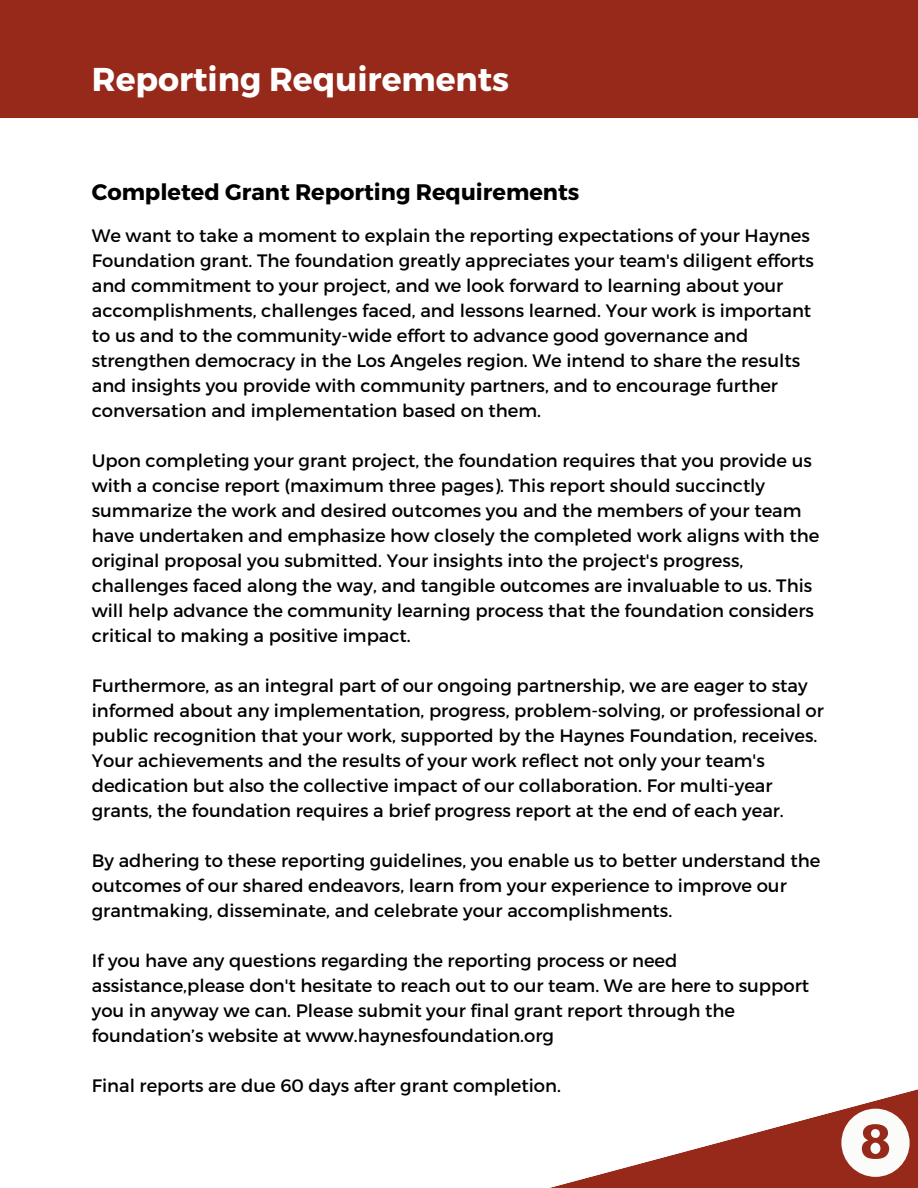
<style>
.page{position:relative;width:918px;height:1188px;background:#fff}
.page>*{position:absolute;margin:0;border:0;box-sizing:border-box;transform-origin:0 0}
.t1{font:700 33px "Montserrat";color:#fff}
.t2{font:700 22.5px "Montserrat";color:#000}
.t3{font:18px/25px "Montserrat";color:#000}
</style>
<div class="page">
<div style="left:0;top:0;width:918px;height:118px;background:#962919"></div>
<svg style="left:550px;top:1089px;width:368px;height:99px"></svg>
<svg style="left:841px;top:1109px;width:69px;height:68px"></svg>
<p class="t1" style="left:92px;top:58px;width:419px">Reporting Requirements</p>
<p class="t2" style="left:92px;top:178px;width:489px">Completed Grant Reporting Requirements</p>
<p class="t3" style="left:92px;top:222px;width:724px">We want to take a moment to explain the reporting expectations of your Haynes Foundation grant. The foundation greatly appreciates your team's diligent efforts and commitment to your project, and we look forward to learning about your accomplishments, challenges faced, and lessons learned. Your work is important to us and to the community-wide effort to advance good governance and strengthen democracy in the Los Angeles region. We intend to share the results and insights you provide with community partners, and to encourage further conversation and implementation based on them.</p>
<p class="t3" style="left:92px;top:447px;width:729px">Upon completing your grant project, the foundation requires that you provide us with a concise report (maximum three pages). This report should succinctly summarize the work and desired outcomes you and the members of your team have undertaken and emphasize how closely the completed work aligns with the original proposal you submitted. Your insights into the project's progress, challenges faced along the way, and tangible outcomes are invaluable to us. This will help advance the community learning process that the foundation considers critical to making a positive impact.</p>
<p class="t3" style="left:92px;top:672px;width:734px">Furthermore, as an integral part of our ongoing partnership, we are eager to stay informed about any implementation, progress, problem-solving, or professional or public recognition that your work, supported by the Haynes Foundation, receives.<br>Your achievements and the results of your work reflect not only your team's dedication but also the collective impact of our collaboration. For multi-year grants, the foundation requires a brief progress report at the end of each year.</p>
<p class="t3" style="left:92px;top:847px;width:730px">By adhering to these reporting guidelines, you enable us to better understand the outcomes of our shared endeavors, learn from your experience to improve our grantmaking, disseminate, and celebrate your accomplishments.</p>
<p class="t3" style="left:92px;top:947px;width:719px">If you have any questions regarding the reporting process or need assistance,please don't hesitate to reach out to our team. We are here to support you in anyway we can. Please submit your final grant report through the foundation’s website at www.haynesfoundation.org</p>
<p class="t3" style="left:92px;top:1072px;width:471px">Final reports are due 60 days after grant completion.</p>
</div>
